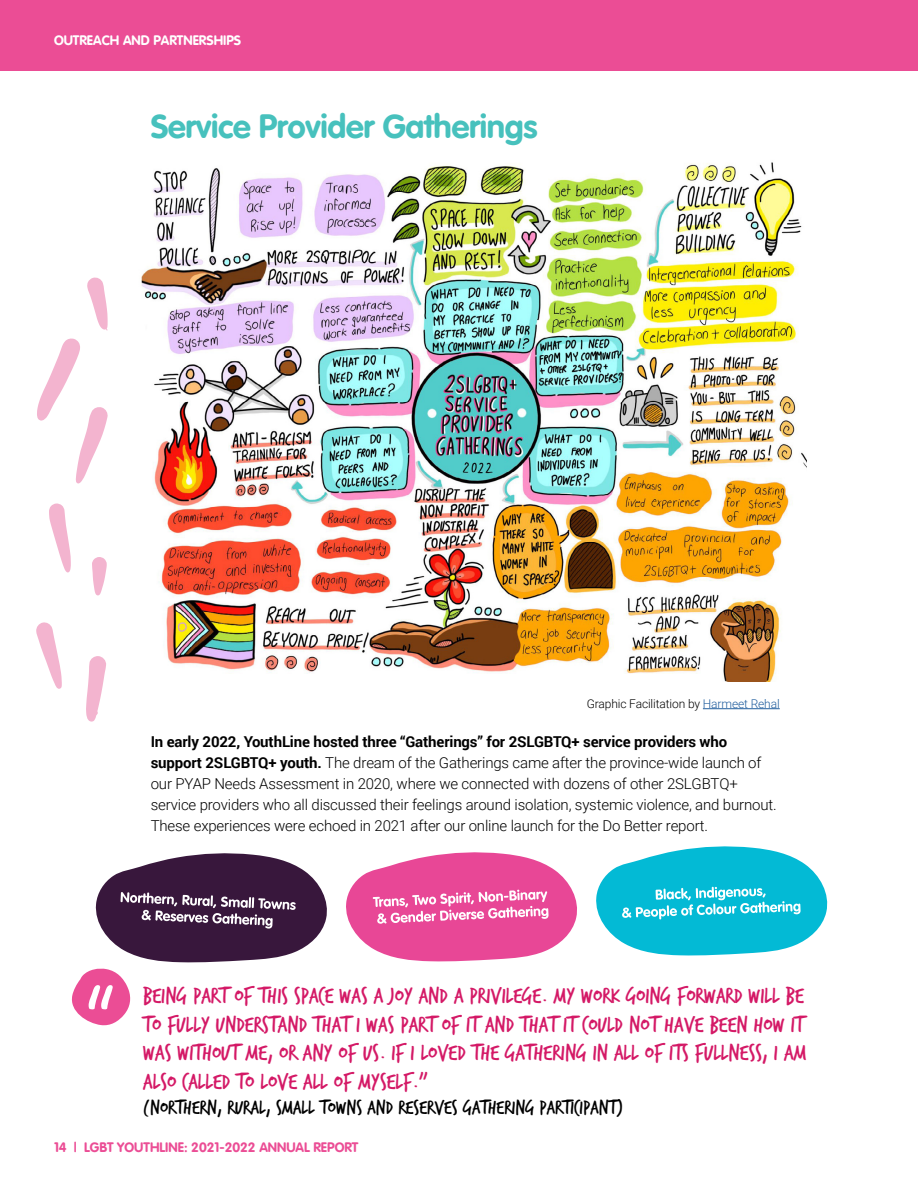
<style>
.page{position:relative;width:918px;height:1188px;background:#fff}
.page>*{position:absolute;margin:0;border:0;box-sizing:border-box;transform-origin:0 0}
.t1{font:33px "VAG Rounded Bold";letter-spacing:-.01em;color:#47c1bd}
.t2{font:24px/28.5px "Trash Hand";color:#d41966;text-align:justify}
.t3{font:21px "Trash Hand";color:#000}
.t4{font:300 15px/21px "Roboto";letter-spacing:-.01em;color:#000}
.t5{font:13.5px "VAG Rounded Bold";color:#eb4d95}
.t6{font:13.5px "VAG Rounded Bold";color:#fff}
.t7{font:300 12px "Roboto";letter-spacing:-.01em;color:#000}
.s1{color:#215e9e}
.s2{font-weight:700}
</style>
<div class="page">
<div style="left:0;top:0;width:918px;height:71px;background:#eb4d95"></div>
<svg style="left:37px;top:338px;width:71px;height:145px"></svg>
<svg style="left:49px;top:503px;width:22px;height:69px"></svg>
<svg style="left:87px;top:277px;width:21px;height:54px"></svg>
<svg style="left:36px;top:622px;width:26px;height:67px"></svg>
<svg style="left:86px;top:656px;width:20px;height:66px"></svg>
<svg style="left:92px;top:557px;width:15px;height:38px"></svg>
<svg style="left:96px;top:853px;width:231px;height:109px"></svg>
<svg style="left:596px;top:846px;width:231px;height:110px"></svg>
<svg style="left:346px;top:852px;width:231px;height:110px"></svg>
<img style="left:141px;top:162px;width:666px;height:519px">
<svg style="left:71px;top:968px;width:60px;height:58px"></svg>
<hr style="left:703px;top:708px;width:77px;height:1px;background:#215e9e">
<p class="t6" style="left:54px;top:32px;width:189px">OUTREACH AND PARTNERSHIPS</p>
<h1 class="t1" style="left:151px;top:107px;width:388px">Service Provider Gatherings</h1>
<p class="t7" style="left:587px;top:695px;width:194px">Graphic Facilitation by <span class="s1">Harmeet Rehal</span></p>
<p class="t4" style="left:151px;top:731px;width:628px"><span class="s2">In early 2022, YouthLine hosted three “Gatherings” for 2SLGBTQ+ service providers who support 2SLGBTQ+ youth.</span> The dream of the Gatherings came after the province-wide launch of our PYAP Needs Assessment in 2020, where we connected with dozens of other 2SLGBTQ+ service providers who all discussed their feelings around isolation, systemic violence, and burnout.<br>These experiences were echoed in 2021 after our online launch for the Do Better report.</p>
<p class="t2" style="left:143px;top:983px;width:665px">BEING PART OF THIS SPACE WAS A JOY AND A PRIVILEGE. MY WORK GOING FORWARD WILL BE TO FULLY UNDERSTAND THAT I WAS PART OF IT AND THAT IT COULD NOT HAVE BEEN HOW IT WAS WITHOUT ME, OR ANY OF US. IF I LOVED THE GATHERING IN ALL OF ITS FULLNESS, I AM ALSO CALLED TO LOVE ALL OF MYSELF.”</p>
<h3 class="t3" style="left:143px;top:1097px;width:481px">(NORTHERN, RURAL, SMALL TOWNS AND RESERVES GATHERING PARTICIPANT)</h3>
<p class="t5" style="left:54px;top:1139px;width:306px">14 | LGBT YOUTHLINE: 2021-2022 ANNUAL REPORT</p>
</div>
